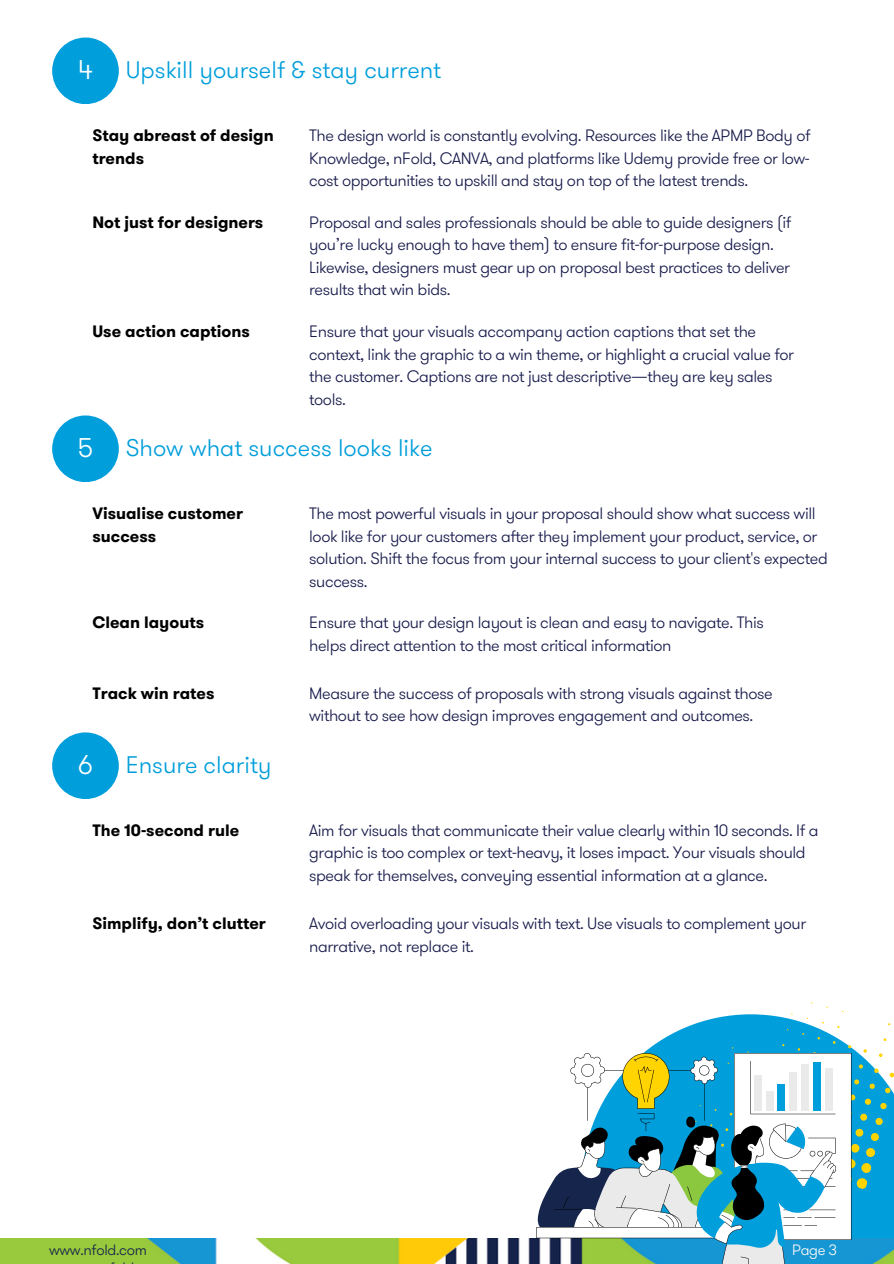
<style>
.page{position:relative;width:894px;height:1264px;background:#fff}
.page>*{position:absolute;margin:0;border:0;box-sizing:border-box;transform-origin:0 0}
.t1{font:300 27px "GT Walsheim Pro";color:#fff}
.t2{font:300 24px "GT Walsheim Pro";color:#009edb}
.t3{font:300 16.5px/22.5px "GT Walsheim Pro";letter-spacing:-.025em;color:#181b4b}
.t4{font:700 16.5px/22.5px "GT Walsheim Pro";color:#000}
.t5{font:300 15px "GT Walsheim Pro";letter-spacing:-.02em;color:#15254b}
.t6{font:300 15px "GT Walsheim Pro";color:#fffaf6}
</style>
<div class="page">
<svg style="left:643px;top:1026px;width:250px;height:237px;fill:#009edb"></svg>
<img style="left:0;top:1238px;width:893px;height:24px">
<svg style="left:689px;top:1002px;width:204px;height:187px;fill:#009edb"></svg>
<svg style="left:536px;top:1053px;width:315px;height:210px"></svg>
<div style="left:52px;top:37px;width:67px;height:67px;background:#009edb;border-radius:50%"></div>
<div style="left:52px;top:415px;width:67px;height:67px;background:#009edb;border-radius:50%"></div>
<div style="left:52px;top:732px;width:67px;height:67px;background:#009edb;border-radius:50%"></div>
<p class="t1" style="left:78px;top:51px;width:16px">4</p>
<p class="t2" style="left:126px;top:53px;width:317px">Upskill yourself &amp; stay current</p>
<p class="t4" style="left:92px;top:124px;width:183px">Stay abreast of design trends</p>
<p class="t3" style="left:309px;top:124px;width:502px;text-align:justify">The design world is constantly evolving. Resources like the APMP Body of Knowledge, nFold, CANVA, and platforms like Udemy provide free or low&shy;cost opportunities to upskill and stay on top of the latest trends.</p>
<p class="t4" style="left:92px;top:211px;width:172px">Not just for designers</p>
<p class="t3" style="left:309px;top:211px;width:483px">Proposal and sales professionals should be able to guide designers (if you’re lucky enough to have them) to ensure fit-for-purpose design.<br>Likewise, designers must gear up on proposal best practices to deliver results that win bids.</p>
<p class="t4" style="left:92px;top:320px;width:159px">Use action captions</p>
<h1 class="t3" style="left:309px;top:320px;width:486px">Ensure that your visuals accompany action captions that set the context, link the graphic to a win theme, or highlight a crucial value for the customer. Captions are not just descriptive—they are key sales tools.</h1>
<p class="t1" style="left:77px;top:429px;width:17px">5</p>
<p class="t2" style="left:126px;top:431px;width:308px">Show what success looks like</p>
<p class="t4" style="left:92px;top:502px;width:152px">Visualise customer success</p>
<p class="t3" style="left:309px;top:502px;width:520px">The most powerful visuals in your proposal should show what success will look like for your customers after they implement your product, service, or solution. Shift the focus from your internal success to your client's expected success.</p>
<p class="t4" style="left:92px;top:611px;width:113px">Clean layouts</p>
<p class="t3" style="left:309px;top:611px;width:456px">Ensure that your design layout is clean and easy to navigate. This helps direct attention to the most critical information</p>
<p class="t4" style="left:92px;top:682px;width:123px">Track win rates</p>
<h1 class="t3" style="left:309px;top:682px;width:465px">Measure the success of proposals with strong visuals against those without to see how design improves engagement and outcomes.</h1>
<p class="t1" style="left:78px;top:745px;width:16px">6</p>
<p class="t2" style="left:126px;top:747px;width:147px">Ensure clarity</p>
<p class="t4" style="left:92px;top:819px;width:148px">The 10-second rule</p>
<p class="t3" style="left:309px;top:819px;width:510px">Aim for visuals that communicate their value clearly within 10 seconds. If a graphic is too complex or text-heavy, it loses impact. Your visuals should speak for themselves, conveying essential information at a glance.</p>
<p class="t4" style="left:92px;top:912px;width:175px">Simplify, don’t clutter</p>
<p class="t3" style="left:309px;top:912px;width:498px">Avoid overloading your visuals with text. Use visuals to complement your narrative, not replace it.</p>
<p class="t5" style="left:49px;top:1239px;width:99px">www.nfold.com</p>
<h1 class="t6" style="left:791px;top:1239px;width:46px">Page 3</h1>
</div>
